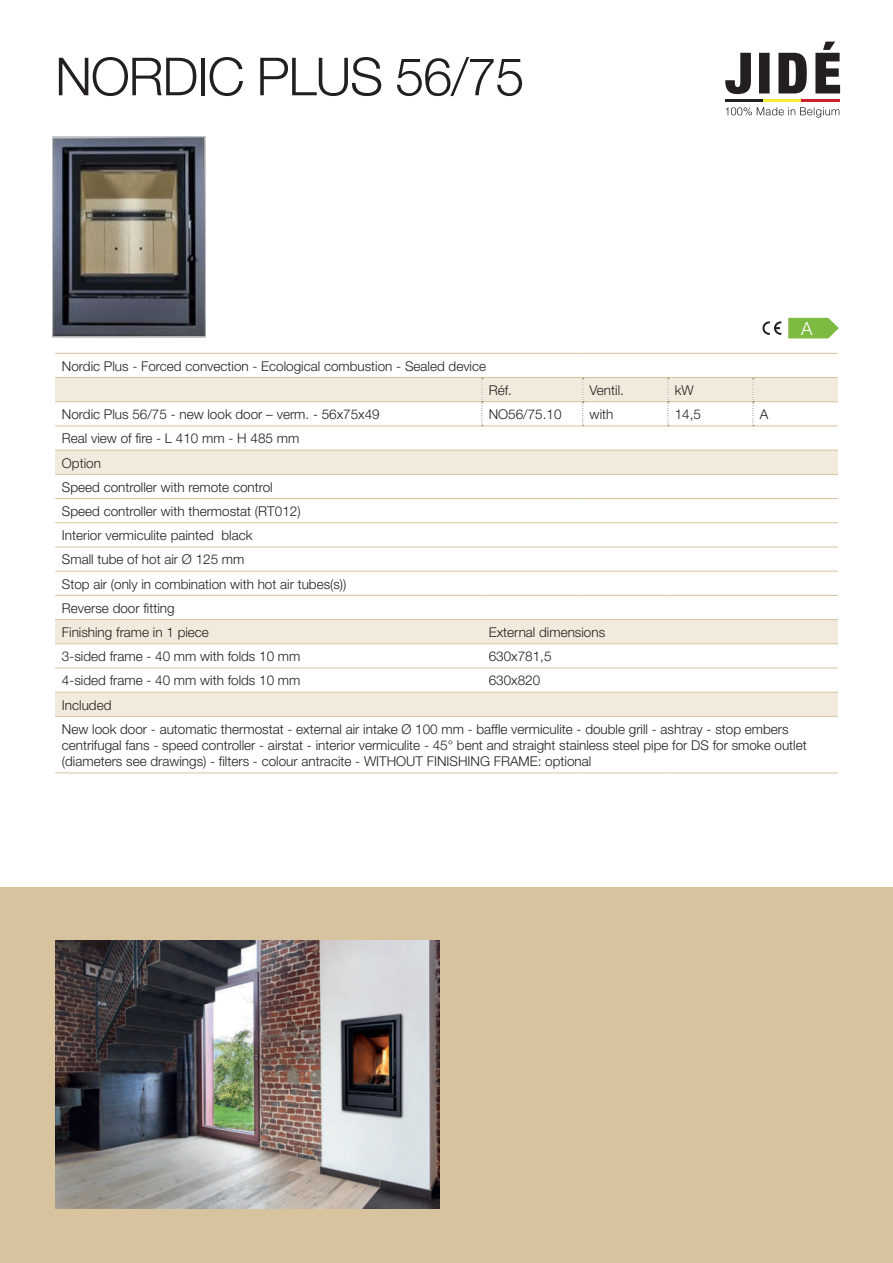
<style>
.page{position:relative;width:893px;height:1263px;background:#fff}
.page>*{position:absolute;margin:0;border:0;box-sizing:border-box;transform-origin:0 0}
.t1{font:300 52.5px "Helvetica Neue";letter-spacing:-.025em;color:#231f20}
.t2{font:300 18px "Helvetica Neue";color:#fff}
.t3{font:300 13.5px/24.2px "Helvetica Neue";color:#231f20}
</style>
<div class="page">
<div style="left:0;top:888px;width:893px;height:375px;background:#d7c39e"></div>
<svg style="left:726px;top:107px;width:113px;height:11px"></svg>
<svg style="left:725px;top:42px;width:115px;height:52px"></svg>
<hr style="left:725px;top:100px;width:38px;height:2px;background:#231f20">
<hr style="left:763px;top:100px;width:39px;height:2px;background:#f4eb34">
<hr style="left:802px;top:100px;width:38px;height:2px;background:#cf202f">
<svg style="left:762px;top:321px;width:19px;height:14px"></svg>
<img style="left:55px;top:941px;width:384px;height:268px">
<img style="left:53px;top:136px;width:153px;height:201px">
<svg style="left:788px;top:317px;width:51px;height:21px"></svg>
<svg style="left:55px;top:378px;width:783px;height:338px"></svg>
<hr style="left:55px;top:353px;width:427px;height:1px;background:#d7c39e">
<hr style="left:482px;top:353px;width:101px;height:1px;background:#d7c39e">
<hr style="left:583px;top:353px;width:85px;height:1px;background:#d7c39e">
<hr style="left:668px;top:353px;width:85px;height:1px;background:#d7c39e">
<hr style="left:753px;top:353px;width:85px;height:1px;background:#d7c39e">
<hr style="left:55px;top:377px;width:427px;height:1px;background:#d7c39e">
<hr style="left:482px;top:377px;width:101px;height:1px;background:#d7c39e">
<hr style="left:583px;top:377px;width:85px;height:1px;background:#d7c39e">
<hr style="left:668px;top:377px;width:85px;height:1px;background:#d7c39e">
<hr style="left:753px;top:377px;width:85px;height:1px;background:#d7c39e">
<hr style="left:55px;top:401px;width:427px;height:1px;background:#d7c39e">
<hr style="left:482px;top:401px;width:100px;height:1px;background:#d7c39e">
<hr style="left:583px;top:401px;width:84px;height:1px;background:#d7c39e">
<hr style="left:668px;top:401px;width:85px;height:1px;background:#d7c39e">
<hr style="left:753px;top:401px;width:85px;height:1px;background:#d7c39e">
<hr style="left:55px;top:450px;width:427px;height:1px;background:#d7c39e">
<hr style="left:482px;top:450px;width:101px;height:1px;background:#d7c39e">
<hr style="left:583px;top:450px;width:85px;height:1px;background:#d7c39e">
<hr style="left:668px;top:450px;width:85px;height:1px;background:#d7c39e">
<hr style="left:753px;top:450px;width:85px;height:1px;background:#d7c39e">
<hr style="left:55px;top:474px;width:427px;height:1px;background:#d7c39e">
<hr style="left:482px;top:474px;width:101px;height:1px;background:#d7c39e">
<hr style="left:583px;top:474px;width:85px;height:1px;background:#d7c39e">
<hr style="left:668px;top:474px;width:85px;height:1px;background:#d7c39e">
<hr style="left:753px;top:474px;width:85px;height:1px;background:#d7c39e">
<hr style="left:55px;top:498px;width:427px;height:1px;background:#d7c39e">
<hr style="left:482px;top:498px;width:101px;height:1px;background:#d7c39e">
<hr style="left:583px;top:498px;width:85px;height:1px;background:#d7c39e">
<hr style="left:668px;top:498px;width:85px;height:1px;background:#d7c39e">
<hr style="left:753px;top:498px;width:85px;height:1px;background:#d7c39e">
<hr style="left:55px;top:522px;width:427px;height:1px;background:#d7c39e">
<hr style="left:482px;top:522px;width:101px;height:1px;background:#d7c39e">
<hr style="left:583px;top:522px;width:85px;height:1px;background:#d7c39e">
<hr style="left:668px;top:522px;width:85px;height:1px;background:#d7c39e">
<hr style="left:753px;top:522px;width:85px;height:1px;background:#d7c39e">
<hr style="left:55px;top:546px;width:427px;height:1px;background:#d7c39e">
<hr style="left:482px;top:546px;width:101px;height:1px;background:#d7c39e">
<hr style="left:583px;top:546px;width:85px;height:1px;background:#d7c39e">
<hr style="left:668px;top:546px;width:85px;height:1px;background:#d7c39e">
<hr style="left:753px;top:546px;width:85px;height:1px;background:#d7c39e">
<hr style="left:55px;top:571px;width:427px;height:1px;background:#d7c39e">
<hr style="left:482px;top:571px;width:101px;height:1px;background:#d7c39e">
<hr style="left:583px;top:571px;width:85px;height:1px;background:#d7c39e">
<hr style="left:668px;top:571px;width:85px;height:1px;background:#d7c39e">
<hr style="left:753px;top:571px;width:85px;height:1px;background:#d7c39e">
<hr style="left:55px;top:595px;width:427px;height:1px;background:#d7c39e">
<hr style="left:482px;top:595px;width:101px;height:1px;background:#d7c39e">
<hr style="left:583px;top:595px;width:85px;height:1px;background:#d7c39e">
<hr style="left:668px;top:595px;width:85px;height:1px;background:#d7c39e">
<hr style="left:753px;top:595px;width:85px;height:1px;background:#d7c39e">
<hr style="left:55px;top:619px;width:427px;height:1px;background:#d7c39e">
<hr style="left:482px;top:619px;width:101px;height:1px;background:#d7c39e">
<hr style="left:583px;top:619px;width:85px;height:1px;background:#d7c39e">
<hr style="left:668px;top:619px;width:85px;height:1px;background:#d7c39e">
<hr style="left:753px;top:619px;width:85px;height:1px;background:#d7c39e">
<hr style="left:55px;top:643px;width:427px;height:1px;background:#d7c39e">
<hr style="left:482px;top:643px;width:101px;height:1px;background:#d7c39e">
<hr style="left:583px;top:643px;width:85px;height:1px;background:#d7c39e">
<hr style="left:668px;top:643px;width:85px;height:1px;background:#d7c39e">
<hr style="left:753px;top:643px;width:85px;height:1px;background:#d7c39e">
<hr style="left:55px;top:667px;width:427px;height:1px;background:#d7c39e">
<hr style="left:482px;top:667px;width:101px;height:1px;background:#d7c39e">
<hr style="left:583px;top:667px;width:85px;height:1px;background:#d7c39e">
<hr style="left:668px;top:667px;width:85px;height:1px;background:#d7c39e">
<hr style="left:753px;top:667px;width:85px;height:1px;background:#d7c39e">
<hr style="left:55px;top:692px;width:427px;height:1px;background:#d7c39e">
<hr style="left:482px;top:692px;width:101px;height:1px;background:#d7c39e">
<hr style="left:583px;top:692px;width:85px;height:1px;background:#d7c39e">
<hr style="left:668px;top:692px;width:85px;height:1px;background:#d7c39e">
<hr style="left:753px;top:692px;width:85px;height:1px;background:#d7c39e">
<hr style="left:55px;top:716px;width:427px;height:1px;background:#d7c39e">
<hr style="left:482px;top:716px;width:101px;height:1px;background:#d7c39e">
<hr style="left:583px;top:716px;width:85px;height:1px;background:#d7c39e">
<hr style="left:668px;top:716px;width:85px;height:1px;background:#d7c39e">
<hr style="left:753px;top:716px;width:85px;height:1px;background:#d7c39e">
<hr style="left:55px;top:772px;width:427px;height:1px;background:#d7c39e">
<hr style="left:482px;top:772px;width:101px;height:1px;background:#d7c39e">
<hr style="left:583px;top:772px;width:85px;height:1px;background:#d7c39e">
<hr style="left:668px;top:772px;width:85px;height:1px;background:#d7c39e">
<hr style="left:753px;top:772px;width:85px;height:1px;background:#d7c39e">
<hr style="left:55px;top:426px;width:427px;height:1px;background:#d7c39e">
<hr style="left:482px;top:426px;width:101px;height:1px;background:#d7c39e">
<hr style="left:583px;top:426px;width:85px;height:1px;background:#d7c39e">
<hr style="left:668px;top:426px;width:85px;height:1px;background:#d7c39e">
<hr style="left:753px;top:426px;width:85px;height:1px;background:#d7c39e">
<svg style="left:482px;top:378px;width:1px;height:48px"></svg>
<svg style="left:582px;top:378px;width:2px;height:48px"></svg>
<svg style="left:667px;top:378px;width:2px;height:48px"></svg>
<svg style="left:753px;top:378px;width:1px;height:48px"></svg>
<h1 class="t1" style="left:55px;top:57px;width:471px">NORDIC PLUS 56/75</h1>
<p class="t3" style="left:62px;top:355px;width:426px">Nordic Plus - Forced convection - Ecological combustion - Sealed device</p>
<p class="t3" style="left:489px;top:379px;width:25px">Réf.</p>
<p class="t3" style="left:590px;top:379px;width:36px">Ventil.</p>
<p class="t3" style="left:675px;top:379px;width:20px">kW</p>
<p class="t3" style="left:62px;top:404px;width:319px">Nordic Plus 56/75 - new look door – verm. - 56x75x49</p>
<p class="t3" style="left:489px;top:404px;width:74px">NO56/75.10</p>
<p class="t3" style="left:590px;top:404px;width:25px">with</p>
<p class="t3" style="left:675px;top:404px;width:28px">14,5</p>
<p class="t3" style="left:760px;top:404px;width:10px">A</p>
<p class="t3" style="left:62px;top:428px;width:286px">Real view of fire - L 410 mm - H 485 mm<br>Option<br>Speed controller with remote control<br>Speed controller with thermostat (RT012)<br>Interior vermiculite painted black<br>Small tube of hot air Ø 125 mm<br>Stop air (only in combination with hot air tubes(s))<br>Reverse door fitting<br>Finishing frame in 1 piece</p>
<p class="t3" style="left:489px;top:621px;width:118px">External dimensions</p>
<h2 class="t2" style="left:801px;top:312px;width:19px">A<sup>+</sup></h2>
<h2 class="t2" style="left:801px;top:321px;width:13px">A</h2>
<p class="t3" style="left:62px;top:645px;width:240px">3-sided frame - 40 mm with folds 10 mm</p>
<p class="t3" style="left:489px;top:645px;width:64px">630x781,5</p>
<p class="t3" style="left:62px;top:670px;width:240px">4-sided frame - 40 mm with folds 10 mm</p>
<p class="t3" style="left:489px;top:670px;width:53px">630x820</p>
<p class="t3" style="left:62px;top:694px;width:728px">Included<br>New look door - automatic thermostat - external air intake Ø 100 mm - baffle vermiculite - double grill - ashtray - stop embers</p>
<p class="t3" style="left:62px;top:738px;width:746px;line-height:16.2px">centrifugal fans - speed controller - airstat - interior vermiculite - 45° bent and straight stainless steel pipe for DS for smoke outlet (diameters see drawings) - filters - colour antracite - WITHOUT FINISHING FRAME: optional</p>
</div>
